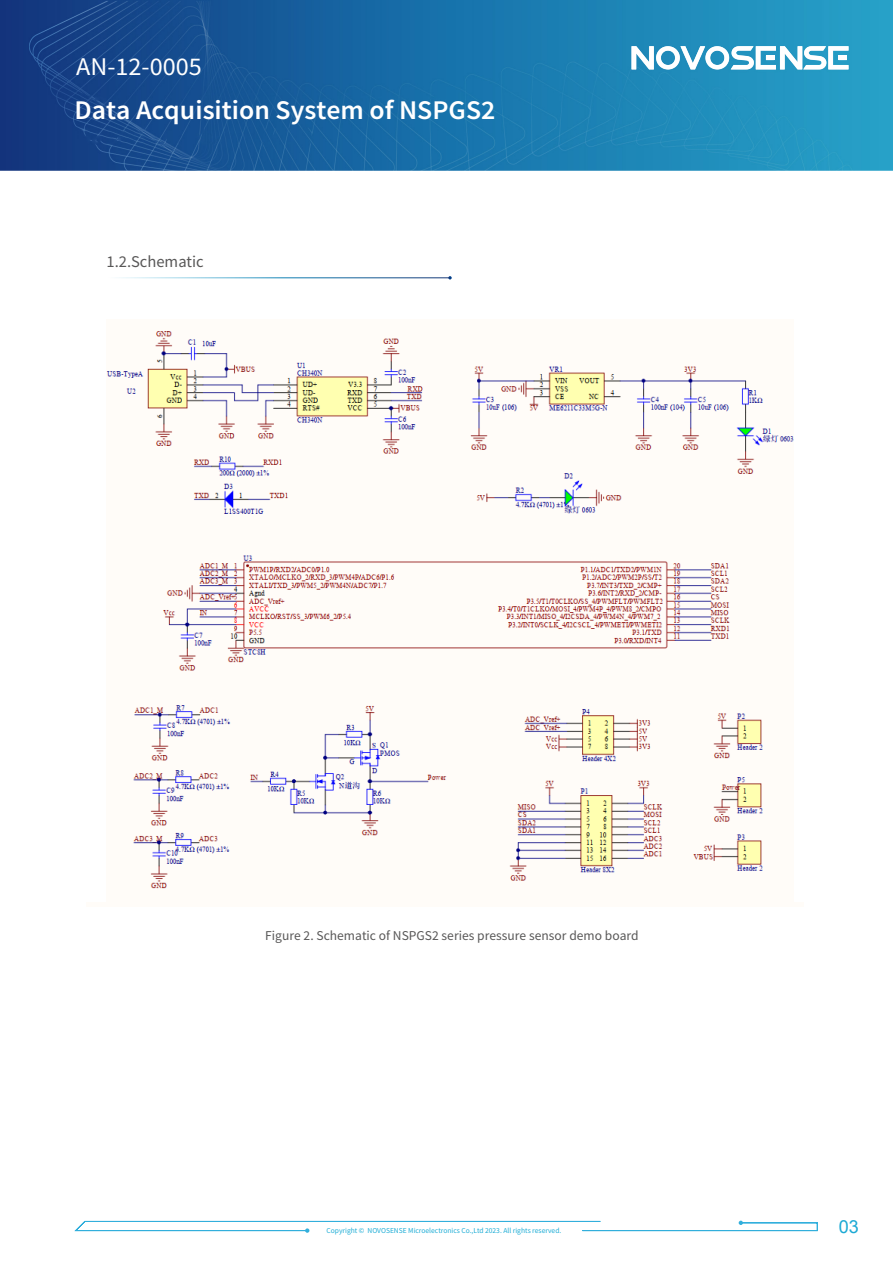
<style>
.page{position:relative;width:893px;height:1263px;background:#fff}
.page>*{position:absolute;margin:0;border:0;box-sizing:border-box;transform-origin:0 0}
.t1{font:600 27px "Source Sans Pro";color:#fff}
.t2{font:25.5px "Source Sans Pro";color:#fff}
.t3{font:18px "Arial";color:#1ca9d4}
.t4{font:16.5px "Source Sans Pro";color:#585757}
.t5{font:13.5px "Source Sans Pro";color:#585757}
.t6{font:7.5px "Source Sans Pro";color:#1eadd6}
</style>
<div class="page">
<img style="left:0;top:0;width:893px;height:170px">
<svg style="left:632px;top:46px;width:216px;height:23px"></svg>
<svg style="left:74px;top:1221px;width:744px;height:12px"></svg>
<img style="left:106px;top:331px;width:688px;height:558px">
<h2 class="t2" style="left:76px;top:51px;width:127px">AN-12-0005</h2>
<h1 class="t1" style="left:74px;top:92px;width:422px">Data Acquisition System of NSPGS2</h1>
<h3 class="t4" style="left:107px;top:251px;width:99px">1.2.Schematic</h3>
<h3 class="t5" style="left:265px;top:927px;width:375px">Figure 2. Schematic of NSPGS2 series pressure sensor demo board</h3>
<p class="t6" style="left:327px;top:1226px;width:236px">Copyright © NOVOSENSE Microelectronics Co.,Ltd 2023. All rights reserved.</p>
<h3 class="t3" style="left:839px;top:1215px;width:22px">03</h3>
</div>
